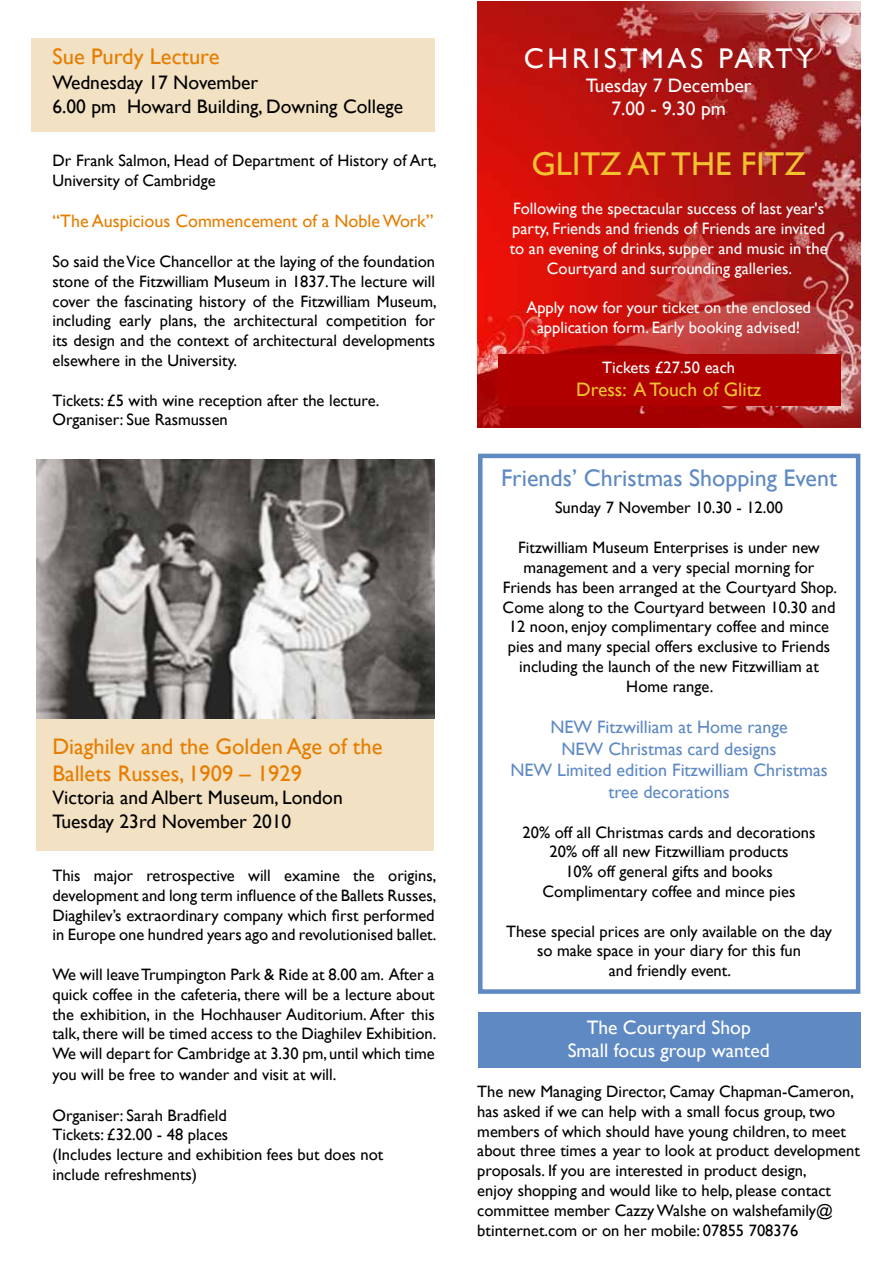
<style>
.page{position:relative;width:893px;height:1263px;background:#fff}
.page>*{position:absolute;margin:0;border:0;box-sizing:border-box;transform-origin:0 0}
.t1{font:33px "Gill Sans";color:#f2c230}
.t2{font:28.5px "Gill Sans";letter-spacing:.13em;color:#fff}
.t3{font:24px "Gill Sans";color:#5e89c2}
.t4{font:22.5px/27px "Gill Sans";color:#e67d00}
.t5{font:19.5px/23.4px "Gill Sans";color:#000}
.t6{font:19.5px/23.4px "Gill Sans";color:#fff;text-align:center}
.t7{font:19.5px "Gill Sans";color:#f2c230}
.t8{font:18px/21.6px "Gill Sans";color:#5e89c2;text-align:center}
.t9{font:18px "Gill Sans";color:#e67d00}
.t10{font:16.5px/19.8px "Gill Sans";color:#000}
.t11{font:16.5px/19.8px "Gill Sans";color:#fff;text-align:center}
</style>
<div class="page">
<img style="left:477px;top:1px;width:383px;height:426px">
<div style="left:498px;top:354px;width:342px;height:52px;background:#b00000"></div>
<div style="left:478px;top:454px;width:382px;height:540px;border:4px solid #5e89c2"></div>
<div style="left:478px;top:1012px;width:382px;height:55px;background:#5e89c2"></div>
<div style="left:31px;top:38px;width:404px;height:93px;background:#f2e1c2"></div>
<div style="left:36px;top:717px;width:398px;height:134px;background:#f2e1c2"></div>
<img style="left:36px;top:459px;width:398px;height:259px">
<h3 class="t4" style="left:52px;top:43px;width:169px">Sue Purdy Lecture</h3>
<p class="t5" style="left:52px;top:71px;width:352px">Wednesday 17 November<br>6.00 pm Howard Building, Downing College</p>
<p class="t10" style="left:52px;top:151px;width:386px">Dr Frank Salmon, Head of Department of History of Art,<br>University of Cambridge</p>
<p class="t9" style="left:52px;top:211px;width:382px">“The Auspicious Commencement of a Noble Work”</p>
<p class="t10" style="left:52px;top:251px;width:386px;text-align:justify">So said the Vice Chancellor at the laying of the foundation stone of the Fitzwilliam Museum in 1837. The lecture will cover the fascinating history of the Fitzwilliam Museum, including early plans, the architectural competition for its design and the context of architectural developments elsewhere in the University.</p>
<p class="t10" style="left:52px;top:390px;width:329px">Tickets: £5 with wine reception after the lecture.<br>Organiser: Sue Rasmussen</p>
<h3 class="t4" style="left:52px;top:733px;width:331px">Diaghilev and the Golden Age of the<br>Ballets Russes, 1909 – 1929</h3>
<p class="t5" style="left:52px;top:786px;width:292px">Victoria and Albert Museum, London<br>Tuesday 23rd November 2010</p>
<p class="t10" style="left:52px;top:865px;width:385px;text-align:justify">This major retrospective will examine the origins, development and long term influence of the Ballets Russes, Diaghilev’s extraordinary company which first performed in Europe one hundred years ago and revolutionised ballet.</p>
<p class="t10" style="left:52px;top:964px;width:385px;text-align:justify">We will leave Trumpington Park &amp; Ride at 8.00 am. After a quick coffee in the cafeteria, there will be a lecture about the exhibition, in the Hochhauser Auditorium. After this talk, there will be timed access to the Diaghilev Exhibition.<br>We will depart for Cambridge at 3.30 pm, until which time you will be free to wander and visit at will.</p>
<p class="t10" style="left:52px;top:1105px;width:332px">Organiser: Sarah Bradfield<br>Tickets: £32.00 - 48 places<br>(Includes lecture and exhibition fees but does not include refreshments)</p>
<h2 class="t2" style="left:524px;top:42px;width:292px">CHRISTMAS PARTY</h2>
<p class="t6" style="left:586px;top:73px;width:167px">Tuesday 7 December<br>7.00 - 9.30 pm</p>
<h1 class="t1" style="left:531px;top:144px;width:276px">GLITZ AT THE FITZ</h1>
<p class="t11" style="left:510px;top:198px;width:319px">Following the spectacular success of last year's party, Friends and friends of Friends are invited to an evening of drinks, supper and music in the Courtyard and surrounding galleries.</p>
<p class="t11" style="left:526px;top:297px;width:286px">Apply now for your ticket on the enclosed application form. Early booking advised!</p>
<p class="t11" style="left:602px;top:357px;width:134px">Tickets £27.50 each</p>
<p class="t7" style="left:576px;top:378px;width:187px">Dress: A Touch of Glitz</p>
<h3 class="t3" style="left:501px;top:464px;width:337px">Friends’ Christmas Shopping Event</h3>
<p class="t10" style="left:555px;top:498px;width:229px">Sunday 7 November 10.30 - 12.00</p>
<p class="t10" style="left:503px;top:537px;width:336px;text-align:center">Fitzwilliam Museum Enterprises is under new management and a very special morning for Friends has been arranged at the Courtyard Shop.<br>Come along to the Courtyard between 10.30 and 12 noon, enjoy complimentary coffee and mince pies and many special offers exclusive to Friends including the launch of the new Fitzwilliam at Home range.</p>
<p class="t8" style="left:510px;top:716px;width:319px">NEW Fitzwilliam at Home range<br>NEW Christmas card designs<br>NEW Limited edition Fitzwilliam Christmas tree decorations</p>
<p class="t10" style="left:523px;top:822px;width:294px;text-align:center">20% off all Christmas cards and decorations 20% off all new Fitzwilliam products<br>10% off general gifts and books Complimentary coffee and mince pies</p>
<p class="t10" style="left:506px;top:921px;width:327px;text-align:center">These special prices are only available on the day so make space in your diary for this fun<br>and friendly event.</p>
<p class="t6" style="left:568px;top:1015px;width:204px">The Courtyard Shop<br>Small focus group wanted</p>
<p class="t10" style="left:477px;top:1081px;width:384px">The new Managing Director, Camay Chapman-Cameron, has asked if we can help with a small focus group, two members of which should have young children, to meet about three times a year to look at product development proposals. If you are interested in product design,<br>enjoy shopping and would like to help, please contact committee member Cazzy Walshe on walshefamily@ btinternet.com or on her mobile: 07855 708376</p>
</div>
